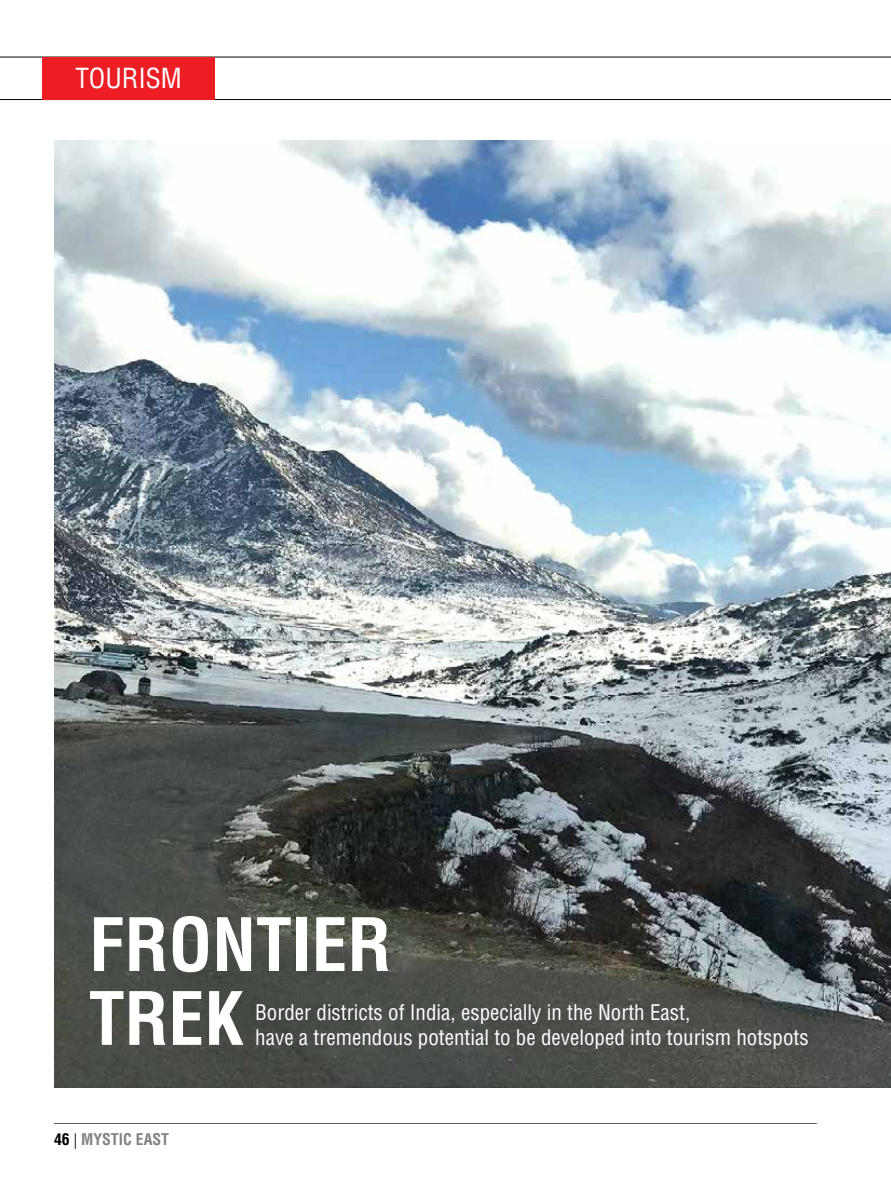
<style>
.page{position:relative;width:891px;height:1188px;background:#fff}
.page>*{position:absolute;margin:0;border:0;box-sizing:border-box;transform-origin:0 0}
.t1{font:700 condensed 71.7px/73.8px "Helvetica LT Std";color:#fff}
.t2{font:condensed 27px "Helvetica LT Std";color:#fff}
.t3{font:condensed 21px/25.2px "Helvetica LT Std";color:#fff}
.t4{font:700 condensed 15.75px "Helvetica LT Std";color:#808285}
.s1{color:#000}
.s2{font-weight:300;font-stretch:normal;color:#000}
</style>
<div class="page">
<hr style="left:54px;top:1123px;width:763px;height:1px;background:#58595b">
<img style="left:54px;top:140px;width:837px;height:948px">
<hr style="left:0;top:57px;width:891px;height:1px;background:#000">
<hr style="left:0;top:99px;width:891px;height:1px;background:#000">
<div style="left:43px;top:57px;width:172px;height:42px;background:#ed1d24"></div>
<p class="t2" style="left:75px;top:61px;width:108px">TOURISM</p>
<h1 class="t1" style="left:89px;top:908px;width:304px">FRONTIER<br>TREK</h1>
<p class="t3" style="left:255px;top:1000px;width:555px">Border districts of India, especially in the North East,<br>have a tremendous potential to be developed into tourism hotspots</p>
<p class="t4" style="left:54px;top:1130px;width:117px"><span class="s1">46</span> <span class="s2">|</span> MYSTIC EAST</p>
</div>
